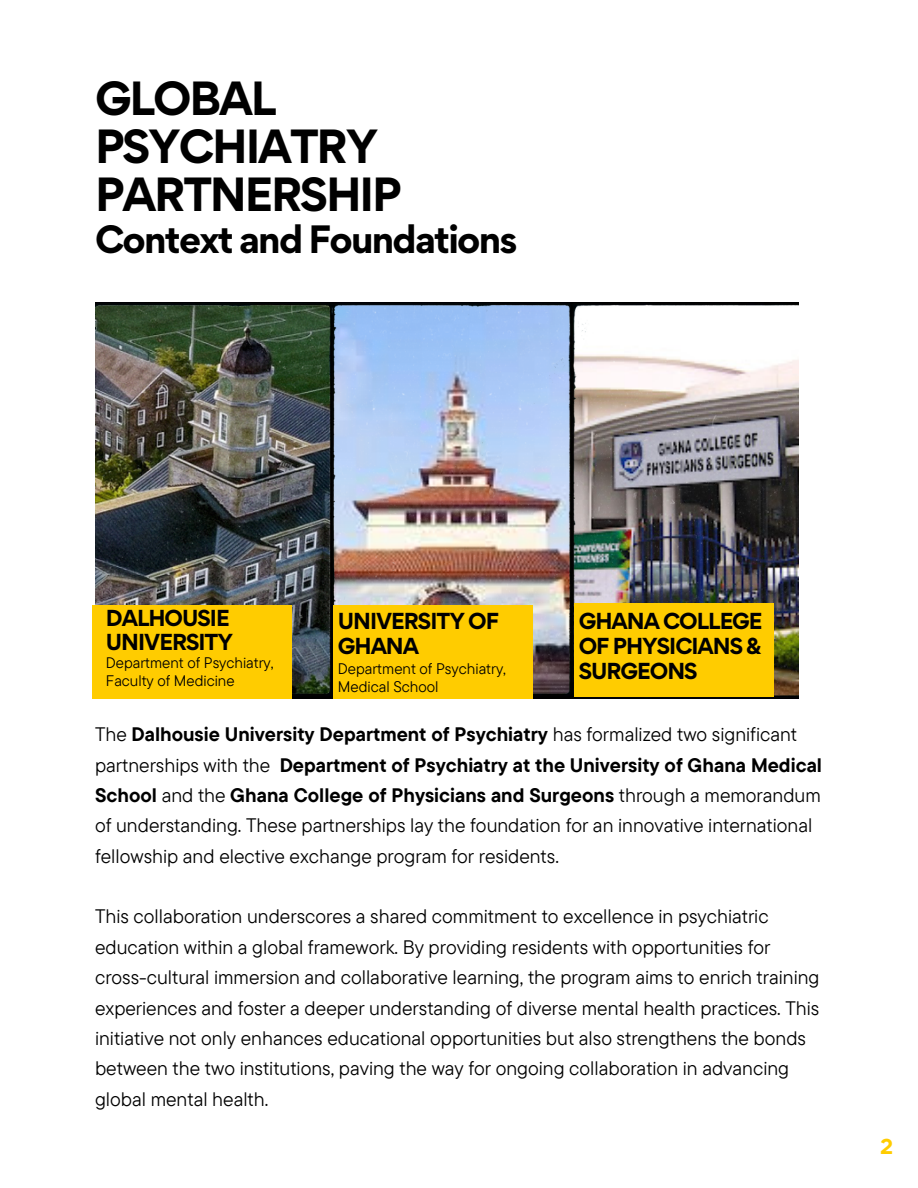
<style>
.page{position:relative;width:918px;height:1188px;background:#fff}
.page>*{position:absolute;margin:0;border:0;box-sizing:border-box;transform-origin:0 0}
.t1{font:700 42.75px/48.3px "Gordita";letter-spacing:-.05em;color:#000}
.t2{font:700 35.25px "Gordita";letter-spacing:-.05em;color:#000}
.t3{font:700 20.7px/24.8px "Gordita";letter-spacing:-.05em;color:#000}
.t4{font:19.5px/30.3px "TT Commons Pro";color:#000}
.t5{font:700 19.35px "Gordita";color:#fc0}
.t6{font:15.3px/18px "TT Commons Pro";color:#000}
.s1{font-weight:700}
</style>
<div class="page">
<img style="left:95px;top:303px;width:704px;height:395px">
<div style="left:92px;top:605px;width:200px;height:93px;background:#fc0"></div>
<div style="left:333px;top:605px;width:200px;height:93px;background:#fc0"></div>
<div style="left:574px;top:604px;width:200px;height:93px;background:#fc0"></div>
<h1 class="t1" style="left:95px;top:74px;width:308px">GLOBAL<br>PSYCHIATRY<br>PARTNERSHIP</h1>
<h2 class="t2" style="left:95px;top:216px;width:424px">Context and Foundations</h2>
<p class="t3" style="left:106px;top:605px;width:129px">DALHOUSIE<br>UNIVERSITY</p>
<p class="t6" style="left:106px;top:654px;width:169px">Department of Psychiatry,<br>Faculty of Medicine</p>
<h3 class="t3" style="left:338px;top:609px;width:163px">UNIVERSITY OF<br>GHANA</h3>
<h3 class="t3" style="left:579px;top:609px;width:185px;text-align:justify">GHANA COLLEGE OF PHYSICIANS &amp; SURGEONS</h3>
<h2 class="t6" style="left:338px;top:660px;width:170px">Department of Psychiatry,</h2>
<h2 class="t6" style="left:338px;top:678px;width:102px">Medical School</h2>
<h2 class="t4" style="left:95px;top:719px;width:729px">The <span class="s1">Dalhousie University Department of Psychiatry</span> has formalized two significant partnerships with the <span class="s1">Department of Psychiatry at the University of Ghana Medical School</span> and the <span class="s1">Ghana College of Physicians and Surgeons</span> through a memorandum of understanding. These partnerships lay the foundation for an innovative international fellowship and elective exchange program for residents.</h2>
<p class="t4" style="left:95px;top:901px;width:726px">This collaboration underscores a shared commitment to excellence in psychiatric education within a global framework. By providing residents with opportunities for cross-cultural immersion and collaborative learning, the program aims to enrich training experiences and foster a deeper understanding of diverse mental health practices. This initiative not only enhances educational opportunities but also strengthens the bonds between the two institutions, paving the way for ongoing collaboration in advancing global mental health.</p>
<p class="t5" style="left:880px;top:1133px;width:15px">2</p>
</div>
